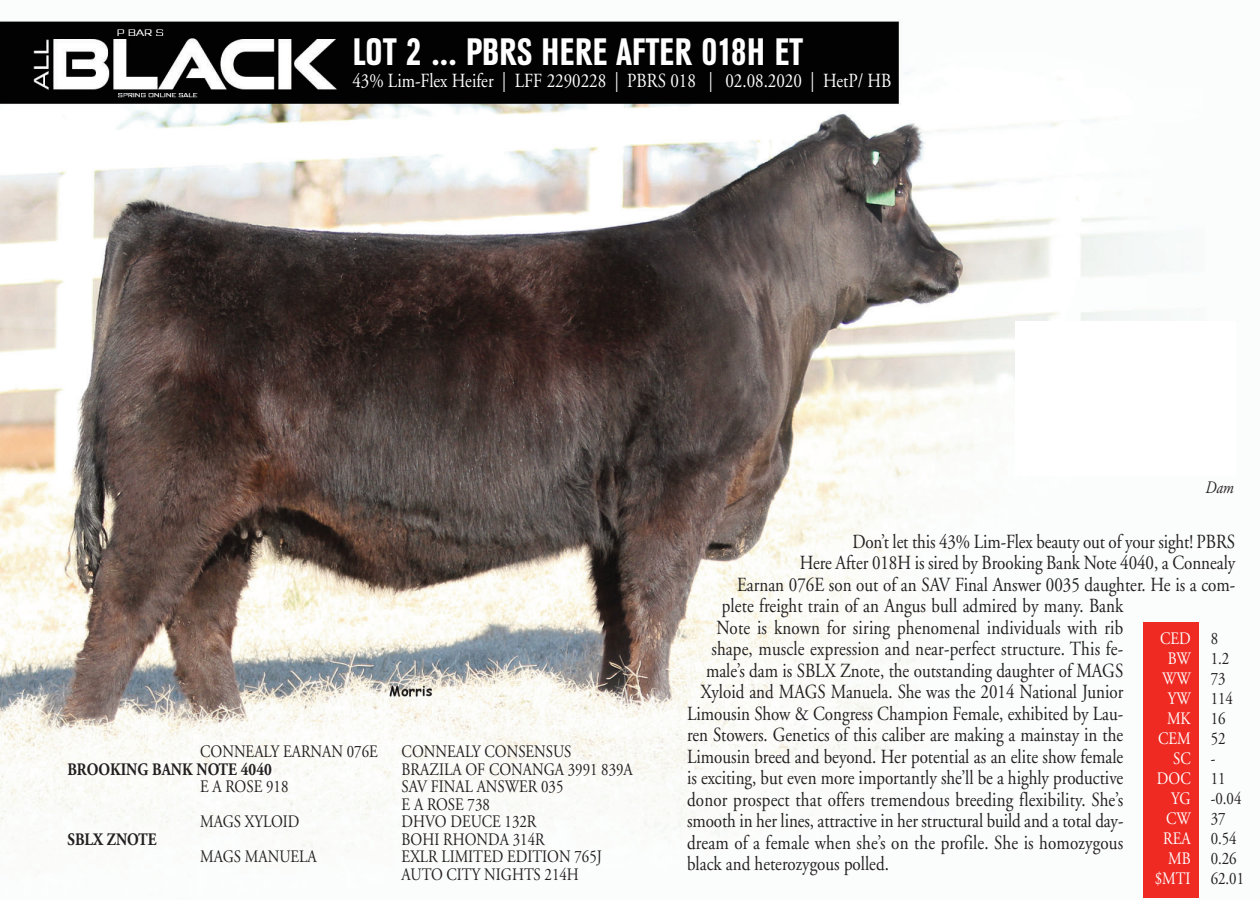
<style>
.page{position:relative;width:1260px;height:900px;background:#fff}
.page>*{position:absolute;margin:0;border:0;box-sizing:border-box;transform-origin:0 0}
.t1{font:700 condensed 40px "URW Grotesk T";color:#fff}
.t2{font:20px "Adobe Garamond";color:#231f20;scale:.85 1}
.t3{font:20px "Adobe Garamond";color:#fff;scale:.85 1}
.t4{font:17.5px/20px "Adobe Garamond";color:#231f20;scale:.85 1}
.t5{font:17.5px/20px "Adobe Garamond";color:#fff;text-align:right;scale:.85 1}
.t6{font:700 17.5px "Adobe Garamond";color:#231f20;scale:.85 1}
.t7{font:italic 17.5px "Adobe Garamond";color:#231f20;scale:.85 1}
</style>
<div class="page">
<img style="left:0;top:20px;width:1199px;height:878px">
<div style="left:1143px;top:622px;width:55px;height:276px;background:#ee2a23"></div>
<div style="left:1015px;top:321px;width:220px;height:154px;background:#fff"></div>
<h1 class="t1" style="left:352px;top:36px;width:452px">LOT 2 ... PBRS HERE AFTER 018H ET</h1>
<p class="t3" style="left:352px;top:73px;width:636px">43% Lim-Flex Heifer | LFF 2290228 | PBRS 018 | 02.08.2020 | HetP/ HB</p>
<p class="t7" style="left:1205px;top:481px;width:35px">Dam</p>
<p class="t4" style="left:200px;top:743px;width:211px">CONNEALY EARNAN 076E</p>
<p class="t4" style="left:402px;top:743px;width:201px">CONNEALY CONSENSUS</p>
<p class="t6" style="left:67px;top:762px;width:242px">BROOKING BANK NOTE 4040</p>
<p class="t4" style="left:402px;top:761px;width:274px">BRAZILA OF CONANGA 3991 839A</p>
<p class="t4" style="left:200px;top:778px;width:105px">E A ROSE 918</p>
<p class="t4" style="left:402px;top:780px;width:192px;line-height:17.5px">SAV FINAL ANSWER 035<br>E A ROSE 738</p>
<p class="t4" style="left:200px;top:813px;width:118px">MAGS XYLOID</p>
<p class="t4" style="left:402px;top:813px;width:160px">DHVO DEUCE 132R</p>
<p class="t6" style="left:67px;top:832px;width:106px">SBLX ZNOTE</p>
<p class="t4" style="left:402px;top:831px;width:170px">BOHI RHONDA 314R</p>
<p class="t4" style="left:200px;top:848px;width:139px">MAGS MANUELA</p>
<p class="t4" style="left:402px;top:850px;width:237px;line-height:17.5px">EXLR LIMITED EDITION 765J<br>AUTO CITY NIGHTS 214H</p>
<p class="t2" style="left:852px;top:533px;width:452px">Don’t let this 43% Lim-Flex beauty out of your sight! PBRS</p>
<p class="t2" style="left:800px;top:555px;width:514px">Here After 018H is sired by Brooking Bank Note 4040, a Connealy</p>
<p class="t2" style="left:737px;top:576px;width:588px">Earnan 076E son out of an SAV Final Answer 0035 daughter. He is a com-</p>
<p class="t2" style="left:722px;top:598px;width:474px">plete freight train of an Angus bull admired by many. Bank</p>
<p class="t2" style="left:717px;top:619px;width:480px">Note is known for siring phenomenal individuals with rib</p>
<p class="t2" style="left:711px;top:641px;width:486px">shape, muscle expression and near-perfect structure. This fe-</p>
<p class="t2" style="left:706px;top:662px;width:492px">male’s dam is SBLX Znote, the outstanding daughter of MAGS</p>
<p class="t2" style="left:701px;top:684px;width:499px">Xyloid and MAGS Manuela. She was the 2014 National Junior</p>
<p class="t2" style="left:687px;top:705px;width:515px">Limousin Show &amp; Congress Champion Female, exhibited by Lau-</p>
<p class="t2" style="left:687px;top:727px;width:515px">ren Stowers. Genetics of this caliber are making a mainstay in the</p>
<p class="t2" style="left:687px;top:748px;width:515px">Limousin breed and beyond. Her potential as an elite show female</p>
<p class="t2" style="left:687px;top:770px;width:515px">is exciting, but even more importantly she’ll be a highly productive</p>
<p class="t2" style="left:687px;top:791px;width:515px">donor prospect that offers tremendous breeding flexibility. She’s</p>
<p class="t2" style="left:687px;top:813px;width:515px">smooth in her lines, attractive in her structural build and a total day-</p>
<p class="t2" style="left:687px;top:834px;width:515px">dream of a female when she’s on the profile. She is homozygous</p>
<p class="t2" style="left:687px;top:856px;width:239px">black and heterozygous polled.</p>
<p class="t5" style="left:1155px;top:630px;width:44px">CED<br>BW<br>WW<br>YW<br>MK<br>CEM<br>SC<br>DOC<br>YG<br>CW<br>REA<br>MB $MTI</p>
<p class="t4" style="left:1211px;top:630px;width:41px">8<br>1.2<br>73<br>114<br>16<br>52<br>-<br>11 -0.04<br>37<br>0.54<br>0.26<br>62.01</p>
</div>
